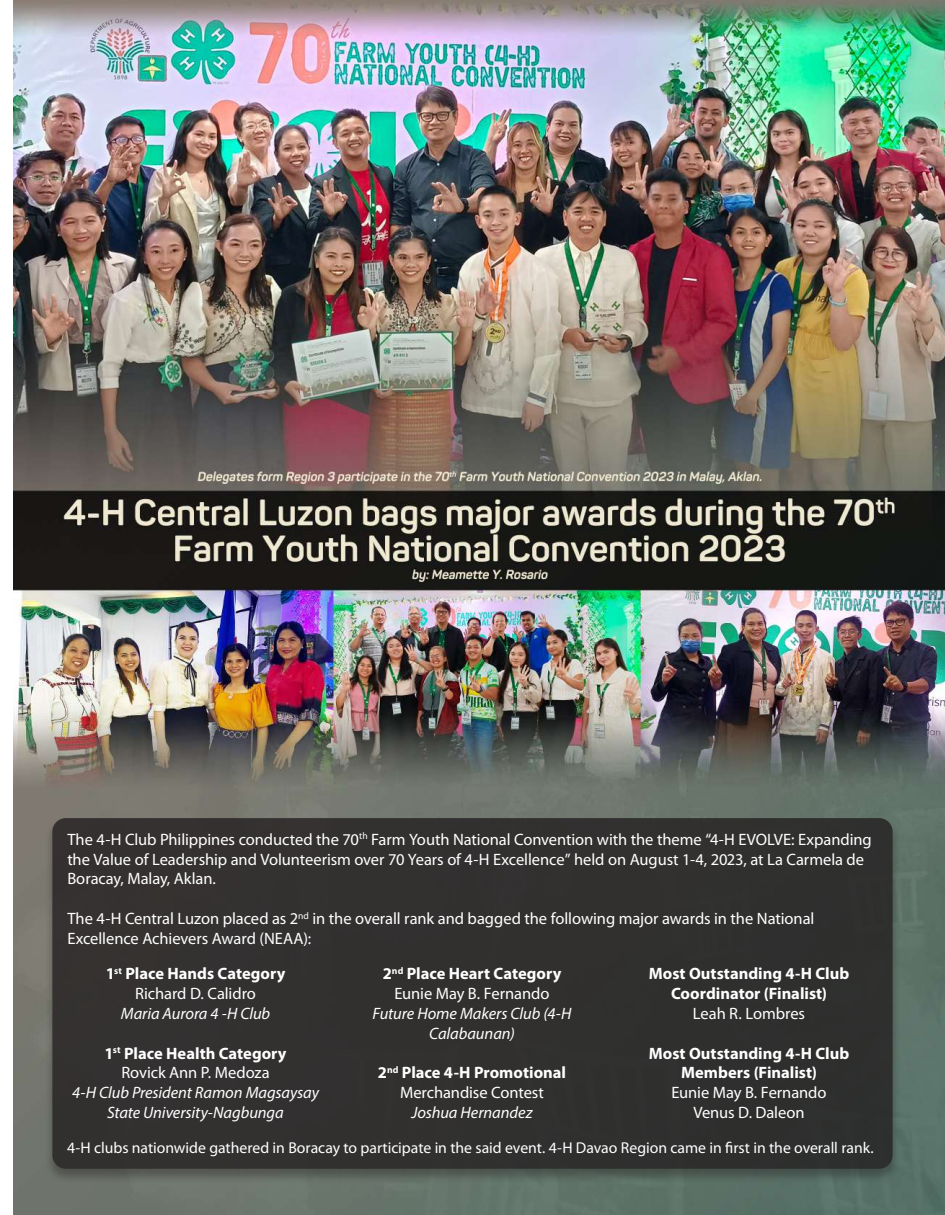
<style>
.page{position:relative;width:945px;height:1215px;background:#fff}
.page>*{position:absolute;margin:0;border:0;box-sizing:border-box;transform-origin:0 0}
.t1{font:condensed 18px "Myriad Pro";color:#f4f4de}
.t2{font:16.5px/19.8px "Myriad Pro";letter-spacing:-.005em;color:#fff}
.t3{font:700 16.5px/19.8px "Myriad Pro";color:#fff;text-align:center}
.t4{font:italic 16.5px/19.8px "Myriad Pro";letter-spacing:-.005em;color:#fff;text-align:center}
.t5{font:15.75px "Myriad Pro";letter-spacing:-.005em;color:#fff}
.s1{font-weight:400}
</style>
<div class="page">
<img style="left:14px;top:0;width:931px;height:1215px">
<div style="left:44px;top:817px;width:857px;height:367px;background:#231f20;opacity:.5"></div>
<div style="left:52px;top:818px;width:841px;height:351px;background:#31302f;border-radius:14px"></div>
<p class="t2" style="left:67px;top:829px;width:806px">The 4-H Club Philippines conducted the 70<sup>th</sup> Farm Youth National Convention with the theme “4-H EVOLVE: Expanding the Value of Leadership and Volunteerism over 70 Years of 4-H Excellence” held on August 1-4, 2023, at La Carmela de<br>Boracay, Malay, Aklan.</p>
<p class="t2" style="left:67px;top:908px;width:749px">The 4-H Central Luzon placed as 2<sup>nd</sup> in the overall rank and bagged the following major awards in the National<br>Excellence Achievers Award (NEAA):</p>
<p class="t3" style="left:106px;top:963px;width:181px">1<sup>st</sup> Place Hands Category<br><span class="s1">Richard D. Calidro</span></p>
<p class="t4" style="left:121px;top:1003px;width:151px">Maria Aurora 4 -H Club</p>
<p class="t3" style="left:105px;top:1043px;width:183px">1<sup>st</sup> Place Health Category<br><span class="s1">Rovick Ann P. Medoza</span></p>
<p class="t4" style="left:72px;top:1083px;width:248px">4-H Club President Ramon Magsaysay<br>State University-Nagbunga</p>
<p class="t3" style="left:383px;top:963px;width:180px">2<sup>nd</sup> Place Heart Category<br><span class="s1">Eunie May B. Fernando</span></p>
<p class="t4" style="left:373px;top:1003px;width:200px">Future Home Makers Club (4-H<br>Calabaunan)</p>
<p class="t3" style="left:378px;top:1062px;width:190px">2<sup>nd</sup> Place 4-H Promotional<br><span class="s1">Merchandise Contest</span></p>
<p class="t4" style="left:411px;top:1102px;width:123px">Joshua Hernandez</p>
<p class="t3" style="left:649px;top:963px;width:202px">Most Outstanding 4-H Club<br>Coordinator (Finalist)</p>
<p class="t2" style="left:693px;top:1003px;width:114px">Leah R. Lombres</p>
<p class="t3" style="left:649px;top:1043px;width:202px">Most Outstanding 4-H Club<br>Members (Finalist)</p>
<p class="t2" style="left:672px;top:1083px;width:157px;text-align:center">Eunie May B. Fernando<br>Venus D. Daleon</p>
<p class="t5" style="left:67px;top:1138px;width:808px">4-H clubs nationwide gathered in Boracay to participate in the said event. 4-H Davao Region came in first in the overall rank.</p>
<p class="t1" style="left:413px;top:1147px;width:119px">July-September 2023</p>
</div>
